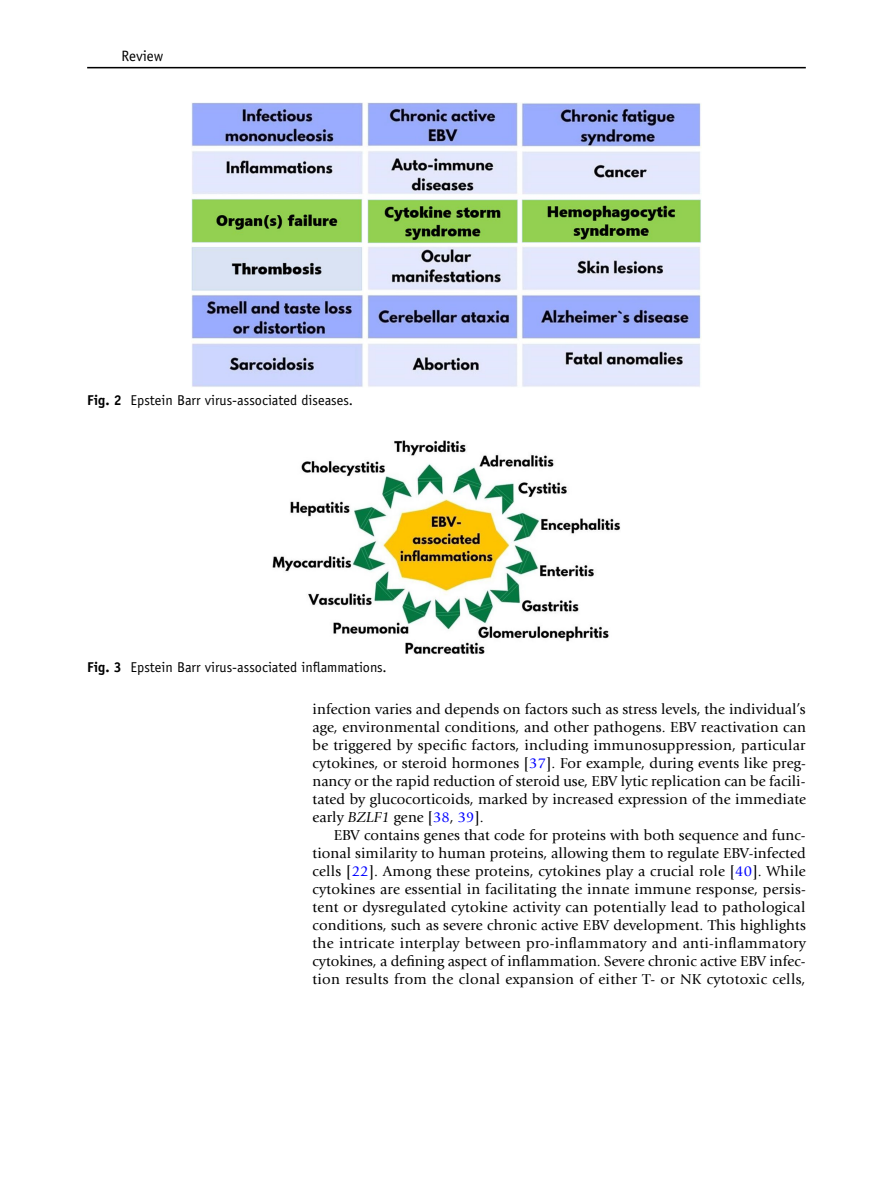
<style>
.page{position:relative;width:893px;height:1187px;background:#fff}
.page>*{position:absolute;margin:0;border:0;box-sizing:border-box;transform-origin:0 0}
.t1{font:15px/18px "Giovanni";letter-spacing:.015em;color:#000;text-align:justify}
.t2{font:15px "Officina Sans";color:#000}
.t3{font:14.25px "Officina Sans";color:#000}
.s1{font-weight:700}
.s2{color:#00f}
.s3{font-style:italic}
</style>
<div class="page">
<hr style="left:87px;top:67px;width:719px;height:1px;background:#000">
<img style="left:191px;top:102px;width:510px;height:285px">
<img style="left:272px;top:440px;width:349px;height:214px">
<p class="t2" style="left:122px;top:47px;width:43px">Review</p>
<p class="t3" style="left:87px;top:392px;width:267px"><span class="s1">Fig. 2</span> Epstein Barr virus-associated diseases.</p>
<p class="t3" style="left:87px;top:659px;width:301px"><span class="s1">Fig. 3</span> Epstein Barr virus-associated inflammations.</p>
<p class="t1" style="left:313px;top:700px;width:495px">infection varies and depends on factors such as stress levels, the individual’s age, environmental conditions, and other pathogens. EBV reactivation can be triggered by specific factors, including immunosuppression, particular cytokines, or steroid hormones [<span class="s2">37</span>]. For example, during events like preg&shy;nancy or the rapid reduction of steroid use, EBV lytic replication can be facili&shy;tated by glucocorticoids, marked by increased expression of the immediate early <span class="s3">BZLF1</span> gene [<span class="s2">38</span>, <span class="s2">39</span>].</p>
<p class="t1" style="left:313px;top:826px;width:495px;text-indent:21px">EBV contains genes that code for proteins with both sequence and func&shy;tional similarity to human proteins, allowing them to regulate EBV-infected cells [<span class="s2">22</span>]. Among these proteins, cytokines play a crucial role [<span class="s2">40</span>]. While cytokines are essential in facilitating the innate immune response, persis&shy;tent or dysregulated cytokine activity can potentially lead to pathological conditions, such as severe chronic active EBV development. This highlights the intricate interplay between pro-inflammatory and anti-inflammatory cytokines, a defining aspect of inflammation. Severe chronic active EBV infec&shy;tion results from the clonal expansion of either T- or NK cytotoxic cells,</p>
</div>
